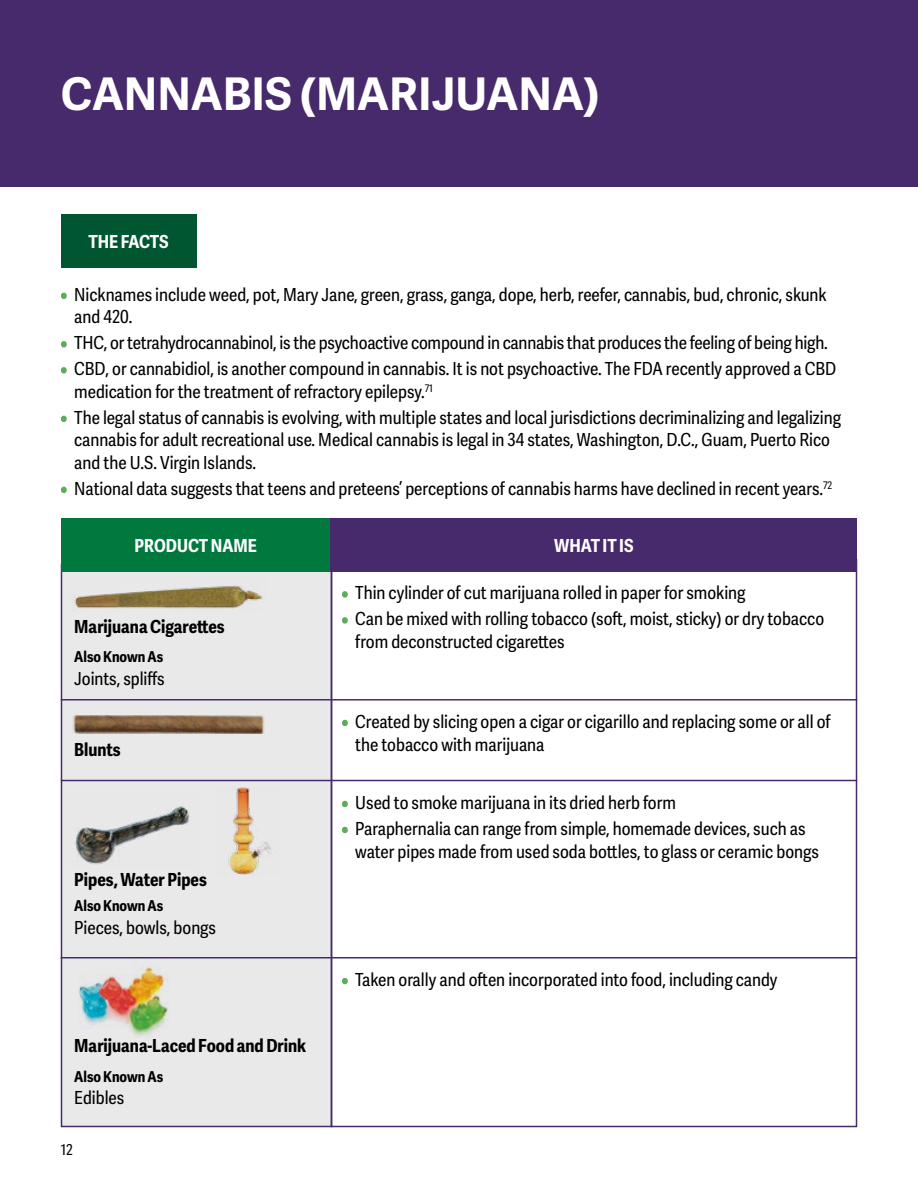
<style>
.page{position:relative;width:918px;height:1188px;background:#fff}
.page>*{position:absolute;margin:0;border:0;box-sizing:border-box;transform-origin:0 0}
.t1{font:700 45px "Adelle Sans";color:#fff}
.t2{font:18px/22.5px "Adelle Sans Cnd";color:#000}
.t3{font:700 18px "Adelle Sans Cnd";color:#000}
.t4{font:700 18px "Adelle Sans Cnd";color:#fff}
.t5{font:700 15px "Adelle Sans Cnd";color:#000}
.t6{font:15px "Adelle Sans Cnd";color:#000}
.s1{color:#5dac57}
</style>
<div class="page">
<div style="left:61px;top:564px;width:271px;height:563px;background:#e9e9ea;border:2px solid #472a6b"></div>
<div style="left:61px;top:214px;width:135px;height:54px;background:#005631"></div>
<div style="left:61px;top:518px;width:270px;height:54px;background:#00783e"></div>
<div style="left:342px;top:591px;width:6px;height:7px;border:2px solid #5dac57;border-radius:50%"></div>
<div style="left:342px;top:617px;width:6px;height:7px;border:2px solid #5dac57;border-radius:50%"></div>
<svg style="left:342px;top:720px;width:6px;height:6px"></svg>
<svg style="left:342px;top:801px;width:6px;height:6px"></svg>
<svg style="left:342px;top:827px;width:6px;height:6px"></svg>
<svg style="left:342px;top:978px;width:6px;height:6px"></svg>
<div style="left:331px;top:518px;width:526px;height:54px;background:#472a6b"></div>
<svg style="left:61px;top:293px;width:6px;height:6px"></svg>
<div style="left:61px;top:341px;width:6px;height:7px;border:2px solid #5dac57;border-radius:50%"></div>
<div style="left:61px;top:367px;width:6px;height:7px;border:2px solid #5dac57;border-radius:50%"></div>
<svg style="left:61px;top:416px;width:6px;height:6px"></svg>
<svg style="left:61px;top:487px;width:6px;height:6px"></svg>
<img style="left:72px;top:716px;width:192px;height:17px">
<hr style="left:61px;top:699px;width:796px;height:2px;background:#472a6b">
<hr style="left:61px;top:780px;width:796px;height:1px;background:#472a6b">
<hr style="left:61px;top:957px;width:796px;height:1px;background:#472a6b">
<img style="left:74px;top:585px;width:189px;height:24px">
<img style="left:75px;top:806px;width:116px;height:59px">
<img style="left:62px;top:956px;width:121px;height:81px">
<img style="left:228px;top:787px;width:44px;height:88px">
<div style="left:0;top:0;width:918px;height:187px;background:#472a6b"></div>
<p class="t1" style="left:61px;top:61px;width:541px">CANNABIS (MARIJUANA)</p>
<p class="t4" style="left:88px;top:228px;width:82px">THE FACTS</p>
<p class="t2" style="left:74px;top:283px;width:754px;text-indent:-14px"><span class="s1">•</span> Nicknames include weed, pot, Mary Jane, green, grass, ganga, dope, herb, reefer, cannabis, bud, chronic, skunk and 420.</p>
<p class="t2" style="left:61px;top:331px;width:769px"><span class="s1">•</span> THC, or tetrahydrocannabinol, is the psychoactive compound in cannabis that produces the feeling of being high.</p>
<p class="t2" style="left:74px;top:357px;width:763px;text-indent:-14px"><span class="s1">•</span> CBD, or cannabidiol, is another compound in cannabis. It is not psychoactive. The FDA recently approved a CBD medication for the treatment of refractory epilepsy.<sup>71</sup></p>
<p class="t2" style="left:74px;top:406px;width:768px;text-indent:-14px"><span class="s1">•</span> The legal status of cannabis is evolving, with multiple states and local jurisdictions decriminalizing and legalizing cannabis for adult recreational use. Medical cannabis is legal in 34 states, Washington, D.C., Guam, Puerto Rico and the U.S. Virgin Islands.</p>
<p class="t2" style="left:61px;top:477px;width:773px"><span class="s1">•</span> National data suggests that teens and preteens’ perceptions of cannabis harms have declined in recent years.<sup>72</sup></p>
<p class="t4" style="left:135px;top:533px;width:124px">PRODUCT NAME</p>
<p class="t3" style="left:74px;top:614px;width:152px">Marijuana Cigarettes</p>
<p class="t5" style="left:74px;top:646px;width:91px">Also Known As</p>
<p class="t2" style="left:74px;top:667px;width:92px">Joints, spliffs</p>
<p class="t3" style="left:74px;top:736px;width:48px">Blunts</p>
<p class="t3" style="left:74px;top:867px;width:134px">Pipes, Water Pipes</p>
<p class="t5" style="left:74px;top:895px;width:91px">Also Known As</p>
<p class="t2" style="left:74px;top:915px;width:143px">Pieces, bowls, bongs</p>
<p class="t3" style="left:74px;top:1033px;width:234px">Marijuana-Laced Food and Drink</p>
<p class="t5" style="left:74px;top:1065px;width:91px">Also Known As</p>
<p class="t2" style="left:74px;top:1086px;width:52px">Edibles</p>
<p class="t6" style="left:61px;top:1139px;width:14px">12</p>
<p class="t4" style="left:554px;top:533px;width:81px">WHAT IT IS</p>
<p class="t2" style="left:342px;top:581px;width:405px"><span class="s1">•</span> Thin cylinder of cut marijuana rolled in paper for smoking</p>
<p class="t2" style="left:355px;top:607px;width:470px;text-indent:-14px"><span class="s1">•</span> Can be mixed with rolling tobacco (soft, moist, sticky) or dry tobacco from deconstructed cigarettes</p>
<p class="t2" style="left:355px;top:710px;width:477px;text-indent:-14px"><span class="s1">•</span> Created by slicing open a cigar or cigarillo and replacing some or all of the tobacco with marijuana</p>
<p class="t2" style="left:342px;top:791px;width:336px"><span class="s1">•</span> Used to smoke marijuana in its dried herb form</p>
<p class="t2" style="left:355px;top:817px;width:465px;text-indent:-14px"><span class="s1">•</span> Paraphernalia can range from simple, homemade devices, such as water pipes made from used soda bottles, to glass or ceramic bongs</p>
<p class="t2" style="left:342px;top:968px;width:437px"><span class="s1">•</span> Taken orally and often incorporated into food, including candy</p>
</div>
